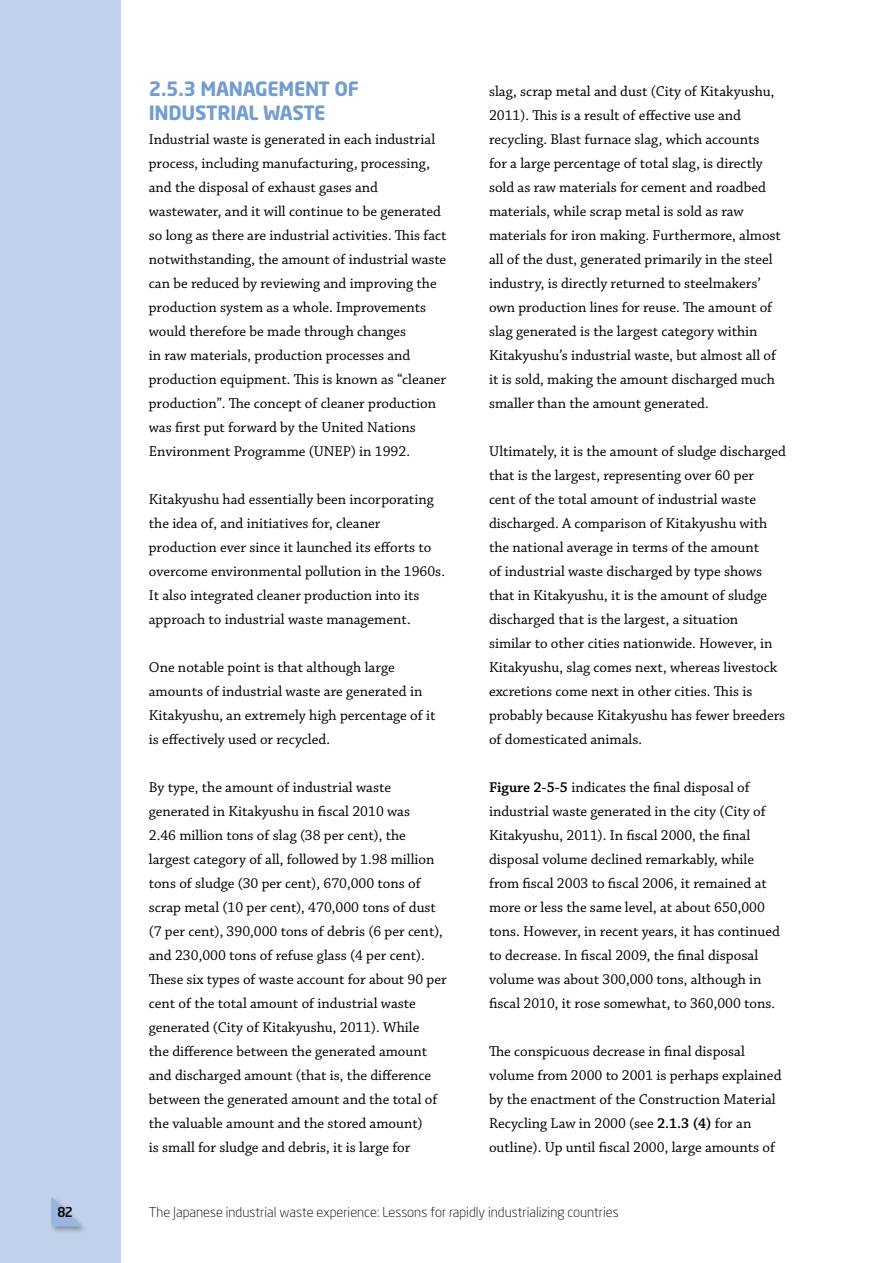
<style>
.page{position:relative;width:893px;height:1263px;background:#fff}
.page>*{position:absolute;margin:0;border:0;box-sizing:border-box;transform-origin:0 0}
.t1{font:700 19.5px/24px "Neo Sans Std";letter-spacing:-.015em;color:#739dd2}
.t2{font:15px/24px "Chaparral Pro";color:#000}
.t3{font:300 13.5px "Neo Sans Std";color:#000}
.t4{font:500 13.5px "Neo Sans Std";color:#000;scale:.95 1}
.s1{font-weight:600}
</style>
<div class="page">
<div style="left:0;top:0;width:121px;height:1263px;background:#c2d1eb"></div>
<div style="left:50px;top:1196px;width:37px;height:38px;background:#000;opacity:.3"></div>
<svg style="left:51px;top:1196px;width:30px;height:30px"></svg>
<h1 class="t1" style="left:149px;top:77px;width:212px">2.5.3 MANAGEMENT OF<br>INDUSTRIAL WASTE</h1>
<p class="t2" style="left:149px;top:128px;width:299px">Industrial waste is generated in each industrial process, including manufacturing, processing, and the disposal of exhaust gases and wastewater, and it will continue to be generated so long as there are industrial activities. This fact notwithstanding, the amount of industrial waste can be reduced by reviewing and improving the production system as a whole. Improvements would therefore be made through changes<br>in raw materials, production processes and production equipment. This is known as “cleaner production”. The concept of cleaner production was first put forward by the United Nations Environment Programme (UNEP) in 1992.</p>
<p class="t2" style="left:149px;top:488px;width:298px">Kitakyushu had essentially been incorporating the idea of, and initiatives for, cleaner production ever since it launched its efforts to overcome environmental pollution in the 1960s.<br>It also integrated cleaner production into its approach to industrial waste management.</p>
<p class="t2" style="left:149px;top:656px;width:288px">One notable point is that although large amounts of industrial waste are generated in Kitakyushu, an extremely high percentage of it is effectively used or recycled.</p>
<p class="t2" style="left:149px;top:776px;width:299px">By type, the amount of industrial waste generated in Kitakyushu in fiscal 2010 was<br>2.46 million tons of slag (38 per cent), the largest category of all, followed by 1.98 million tons of sludge (30 per cent), 670,000 tons of scrap metal (10 per cent), 470,000 tons of dust (7 per cent), 390,000 tons of debris (6 per cent), and 230,000 tons of refuse glass (4 per cent).<br>These six types of waste account for about 90 per cent of the total amount of industrial waste generated (City of Kitakyushu, 2011). While<br>the difference between the generated amount and discharged amount (that is, the difference between the generated amount and the total of the valuable amount and the stored amount)<br>is small for sludge and debris, it is large for</p>
<p class="t2" style="left:489px;top:80px;width:293px">slag, scrap metal and dust (City of Kitakyushu, 2011). This is a result of effective use and recycling. Blast furnace slag, which accounts for a large percentage of total slag, is directly sold as raw materials for cement and roadbed materials, while scrap metal is sold as raw materials for iron making. Furthermore, almost all of the dust, generated primarily in the steel industry, is directly returned to steelmakers’ own production lines for reuse. The amount of slag generated is the largest category within Kitakyushu’s industrial waste, but almost all of it is sold, making the amount discharged much smaller than the amount generated.</p>
<p class="t2" style="left:489px;top:440px;width:298px">Ultimately, it is the amount of sludge discharged that is the largest, representing over 60 per<br>cent of the total amount of industrial waste discharged. A comparison of Kitakyushu with the national average in terms of the amount<br>of industrial waste discharged by type shows that in Kitakyushu, it is the amount of sludge discharged that is the largest, a situation<br>similar to other cities nationwide. However, in Kitakyushu, slag comes next, whereas livestock excretions come next in other cities. This is probably because Kitakyushu has fewer breeders of domesticated animals.</p>
<p class="t2" style="left:489px;top:776px;width:292px"><span class="s1">Figure 2-5-5</span> indicates the final disposal of industrial waste generated in the city (City of Kitakyushu, 2011). In fiscal 2000, the final disposal volume declined remarkably, while from fiscal 2003 to fiscal 2006, it remained at more or less the same level, at about 650,000 tons. However, in recent years, it has continued to decrease. In fiscal 2009, the final disposal volume was about 300,000 tons, although in fiscal 2010, it rose somewhat, to 360,000 tons.</p>
<p class="t2" style="left:489px;top:1040px;width:294px">The conspicuous decrease in final disposal volume from 2000 to 2001 is perhaps explained by the enactment of the Construction Material Recycling Law in 2000 (see <span class="s1">2.1.3 (4)</span> for an outline). Up until fiscal 2000, large amounts of</p>
<p class="t4" style="left:58px;top:1203px;width:18px">82</p>
<p class="t3" style="left:149px;top:1204px;width:471px">The Japanese industrial waste experience: Lessons for rapidly industrializing countries</p>
</div>
